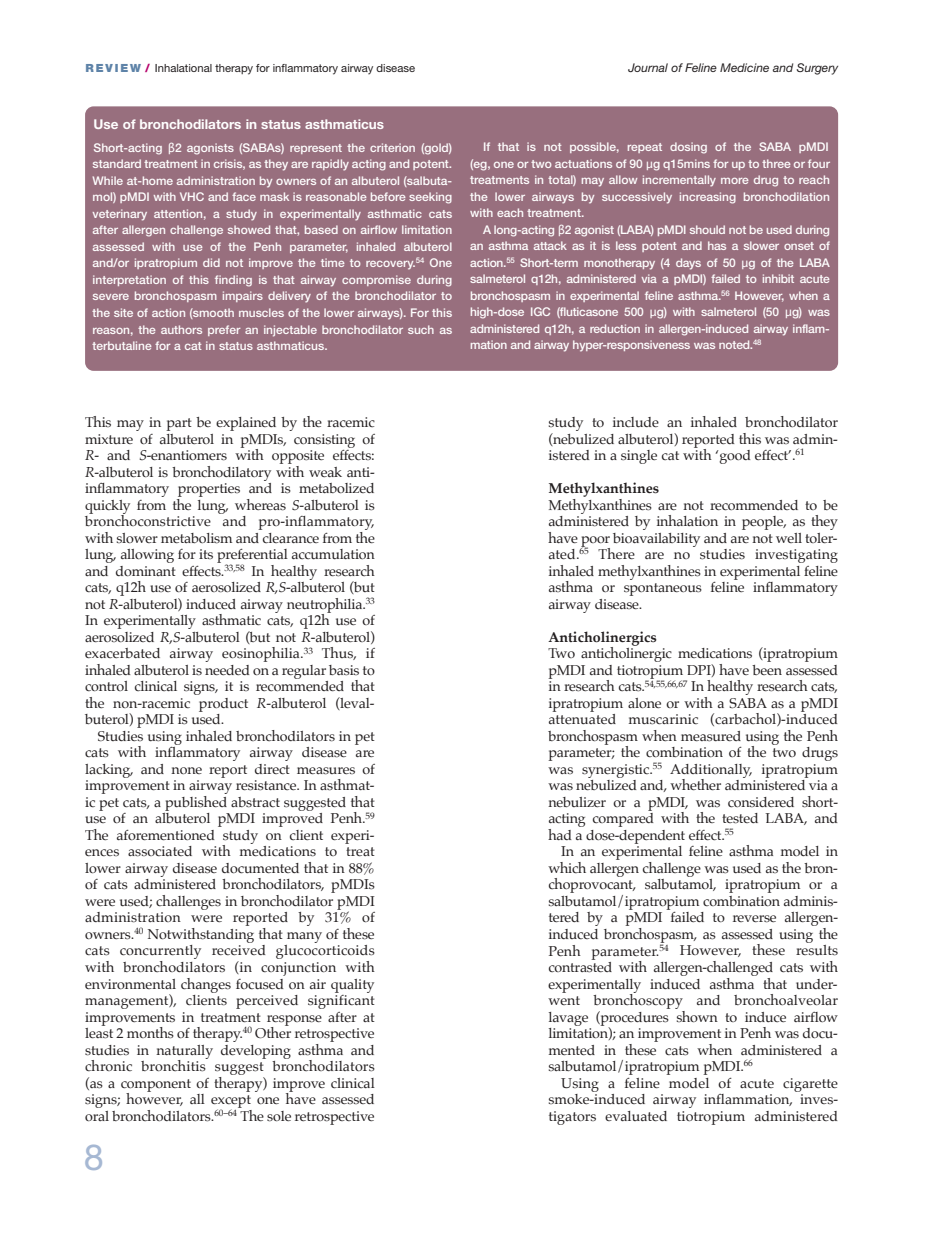
<style>
.page{position:relative;width:936px;height:1234px;background:#fff}
.page>*{position:absolute;margin:0;border:0;box-sizing:border-box;transform-origin:0 0}
.t1{font:36px "Helvetica Neue CE";color:#a6b8d3}
.t2{font:14.25px/16.5px "Palatino";letter-spacing:-.01em;color:#231f20;text-align:justify}
.t3{font:700 14.25px "Palatino Linotype";color:#231f20}
.t4{font:700 13.5px "Helvetica Neue CE";color:#fff}
.t5{font:500 12px/16.5px "Helvetica Neue CE";color:#fff;text-align:justify}
.t6{font:italic 12px "Helvetica Neue CE";color:#231f20}
.t7{font:11.25px "Helvetica Neue CE";color:#231f20}
.s1{font-weight:900;color:#5e83a8}
.s2{font-weight:900;color:#b6036c}
.s3{font-family:"Lucida Grande";font-weight:400}
.s4{font-style:italic}
</style>
<div class="page">
<div style="left:85px;top:106px;width:753px;height:265px;background:#986f7e;border-radius:9px"></div>
<p class="t7" style="left:86px;top:64px;width:331px"><span class="s1">R E V I E W</span> <span class="s2">/</span> Inhalational therapy for inflammatory airway disease</p>
<p class="t6" style="left:628px;top:64px;width:211px">Journal of Feline Medicine and Surgery</p>
<p class="t4" style="left:94px;top:119px;width:292px">Use of bronchodilators in status asthmaticus</p>
<p class="t5" style="left:93px;top:140px;width:361px">Short-acting <span class="s3">β</span>2 agonists (SABAs) represent the criterion (gold) standard treatment in crisis, as they are rapidly acting and potent.<br>While at-home administration by owners of an albuterol (salbuta&shy;mol) pMDI with VHC and face mask is reasonable before seeking veterinary attention, a study in experimentally asthmatic cats after allergen challenge showed that, based on airflow limitation assessed with use of the Penh parameter, inhaled albuterol and/or ipratropium did not improve the time to recovery.<sup>54</sup> One interpretation of this finding is that airway compromise during severe broncho spasm impairs delivery of the bronchodilator to the site of action (smooth muscles of the lower airways). For this reason, the authors prefer an injectable bronchodilator such as terbutaline for a cat in status asthmaticus.</p>
<p class="t5" style="left:470px;top:140px;width:361px;text-indent:13px">If that is not possible, repeat dosing of the SABA pMDI (eg, one or two actuations of 90 <span class="s3">µ</span>g q15mins for up to three or four treatments in total) may allow incrementally more drug to reach the lower airways by successively increasing bronchodilation with each treatment.</p>
<p class="t5" style="left:470px;top:222px;width:361px;text-indent:13px">A long-acting <span class="s3">β</span>2 agonist (LABA) pMDI should not be used during an asthma attack as it is less potent and has a slower onset of action.<sup>55</sup> Short-term monotherapy (4 days of 50 <span class="s3">µ</span>g of the LABA salmeterol q12h, administered via a pMDI) failed to inhibit acute bronchospasm in experimental feline asthma.<sup>56</sup> However, when a high-dose IGC (fluticasone 500 <span class="s3">µ</span>g) with salmeterol (50 <span class="s3">µ</span>g) was administered q12h, a reduction in allergen-induced airway inflam&shy;mation and airway hyper-responsiveness was noted.<sup>48</sup></p>
<p class="t2" style="left:85px;top:415px;width:291px">This may in part be explained by the racemic mixture of albuterol in pMdis, consisting of <span class="s4">R</span>- and <span class="s4">S</span>-enantiomers with opposite effects:<br><span class="s4">R</span>-albuterol is bronchodilatory with weak anti&shy;inflammatory properties and is metabolized quickly from the lung, whereas <span class="s4">S</span>-albuterol is bronchoconstrictive and pro-inflammatory, with slower metabolism and clearance from the lung, allowing for its preferential accumulation and dominant effects.<sup>33,58</sup> in healthy research cats, q12h use of aerosolized <span class="s4">R</span>,<span class="s4">S</span>-albuterol (but not <span class="s4">R</span>-albuterol) induced airway neutrophilia.<sup>33 </sup>in experimentally asthmatic cats, q12h use of aerosolized <span class="s4">R</span>,<span class="s4">S</span>-albuterol (but not <span class="s4">R</span>-albuterol) exacerbated airway eosinophilia.<sup>33</sup> Thus, if inhaled albuterol is needed on a regular basis to control clinical signs, it is recommended that the non-racemic product <span class="s4">R</span>-albuterol (leval&shy;buterol) pMdi is used.</p>
<p class="t2" style="left:85px;top:728px;width:291px;text-indent:13px">Studies using inhaled bronchodilators in pet cats with inflammatory airway disease are lacking, and none report direct measures of improvement in airway resistance. in asthmat&shy;ic pet cats, a published abstract suggested that use of an albuterol pMdi improved Penh.<sup>59<br></sup>The aforementioned study on client experi&shy;ences associated with medications to treat lower airway disease documented that in 88% of cats administered bronchodilators, pMdis were used; challenges in bronchodilator pMdi administration were reported by 31% of owners.<sup>40</sup> Notwithstanding that many of these cats concurrently received glucocorticoids with bronchodilators (in conjunction with environmental changes focused on air quality management), clients perceived significant improvements in treatment response after at least 2 months of therapy.<sup>40</sup> other retrospective studies in naturally developing asthma and chronic bronchitis suggest bronchodilators (as a component of therapy) improve clinical signs; however, all except one have assessed oral bronchodilators.<sup>60–64</sup> The sole retrospective</p>
<h1 class="t1" style="left:84px;top:1143px;width:22px">8</h1>
<p class="t2" style="left:548px;top:415px;width:291px">study to include an inhaled bronchodilator (nebulized albuterol) reported this was admin&shy;istered in a single cat with ‘good effect’.<sup>61</sup></p>
<p class="t3" style="left:548px;top:478px;width:112px">Methylxanthines</p>
<p class="t2" style="left:548px;top:497px;width:291px">Methylxanthines are not recommended to be administered by inhalation in people, as they have poor bioavailability and are not well toler&shy;ated.<sup>65</sup> There are no studies investigating inhaled methylxanthines in experimental feline asthma or spontaneous feline inflammatory airway disease.</p>
<p class="t3" style="left:548px;top:626px;width:110px">Anticholinergics</p>
<p class="t2" style="left:548px;top:646px;width:291px">Two anticholinergic medications (ipratropium pMdi and tiotropium dPi) have been assessed in research cats.<sup>54,55,66,67</sup> in healthy research cats, ipratropium alone or with a SABA as a pMdi attenuated muscarinic (carbachol)-induced bronchospasm when measured using the Penh parameter; the combination of the two drugs was synergistic.<sup>55</sup> Additionally, ipratropium was nebulized and, whether administered via a nebulizer or a pMdi, was considered short&shy;acting compared with the tested LABA, and had a dose-dependent effect.<sup>55</sup></p>
<p class="t2" style="left:548px;top:844px;width:291px;text-indent:13px">in an experimental feline asthma model in which allergen challenge was used as the bron&shy;choprovocant, salbutamol, ipratropium or a salbutamol/ipratropium combination adminis&shy;tered by a pMdi failed to reverse allergen&shy;induced bronchospasm, as assessed using the Penh parameter.<sup>54</sup> However, these results contrasted with allergen-challenged cats with experimentally induced asthma that under&shy;went bronchoscopy and bronchoalveolar lavage (procedures shown to induce airflow limitation); an improvement in Penh was docu&shy;mented in these cats when administered a salbutamol/ipratropium pMdi.<sup>66</sup></p>
<p class="t2" style="left:548px;top:1075px;width:291px;text-indent:13px">Using a feline model of acute cigarette smoke-induced airway inflammation, inves - tigators evaluated tiotropium administered</p>
</div>
